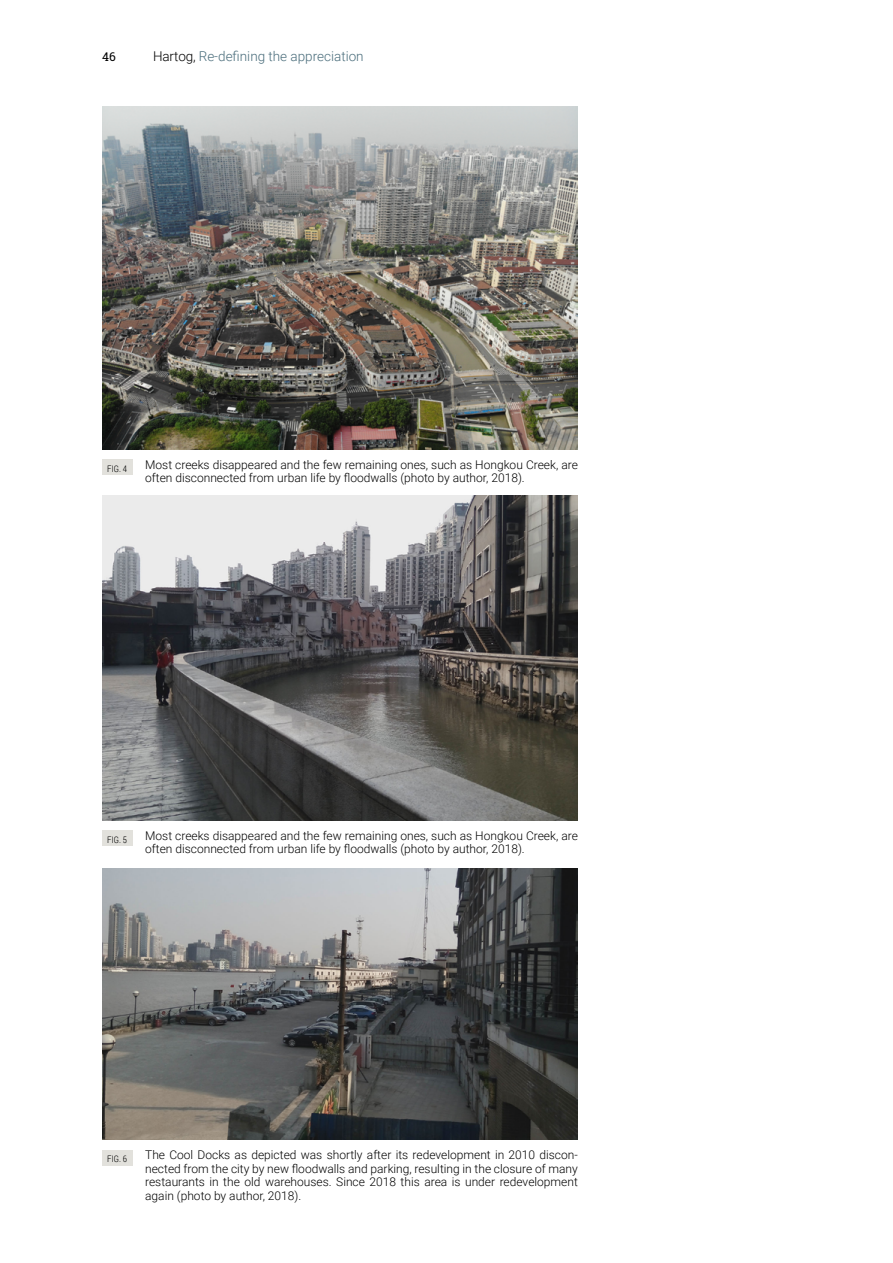
<style>
.page{position:relative;width:893px;height:1263px;background:#fff}
.page>*{position:absolute;margin:0;border:0;box-sizing:border-box;transform-origin:0 0}
.t1{font:300 13.5px "Roboto";color:#4a6d7b}
.t2{font:300 12px/13.5px "Roboto";color:#000}
.t3{font:12px "Roboto Slab";color:#000}
.t4{font:300 9px "Roboto Condensed";color:#000}
.s1{color:#000}
</style>
<div class="page">
<img style="left:102px;top:495px;width:476px;height:325px">
<div style="left:102px;top:830px;width:30px;height:16px;background:#e2e1dc"></div>
<img style="left:102px;top:868px;width:476px;height:271px">
<div style="left:102px;top:1150px;width:30px;height:15px;background:#e2e1dc"></div>
<img style="left:102px;top:106px;width:476px;height:343px">
<div style="left:102px;top:459px;width:30px;height:16px;background:#e2e1dc"></div>
<p class="t3" style="left:102px;top:48px;width:15px">46</p>
<p class="t1" style="left:153px;top:46px;width:212px"><span class="s1">Hartog,</span> Re-defining the appreciation</p>
<p class="t4" style="left:107px;top:463px;width:21px">FIG. 4</p>
<p class="t2" style="left:145px;top:457px;width:434px">Most creeks disappeared and the few remaining ones, such as Hongkou Creek, are often disconnected from urban life by floodwalls (photo by author, 2018).</p>
<p class="t4" style="left:107px;top:833px;width:21px">FIG. 5</p>
<p class="t2" style="left:145px;top:828px;width:434px">Most creeks disappeared and the few remaining ones, such as Hongkou Creek, are often disconnected from urban life by floodwalls (photo by author, 2018).</p>
<p class="t4" style="left:107px;top:1153px;width:21px">FIG. 6</p>
<p class="t2" style="left:145px;top:1148px;width:434px;text-align:justify">The Cool Docks as depicted was shortly after its redevelopment in 2010 discon&shy;nected from the city by new floodwalls and parking, resulting in the closure of many restaurants in the old warehouses. Since 2018 this area is under redevelopment again (photo by author, 2018).</p>
</div>
